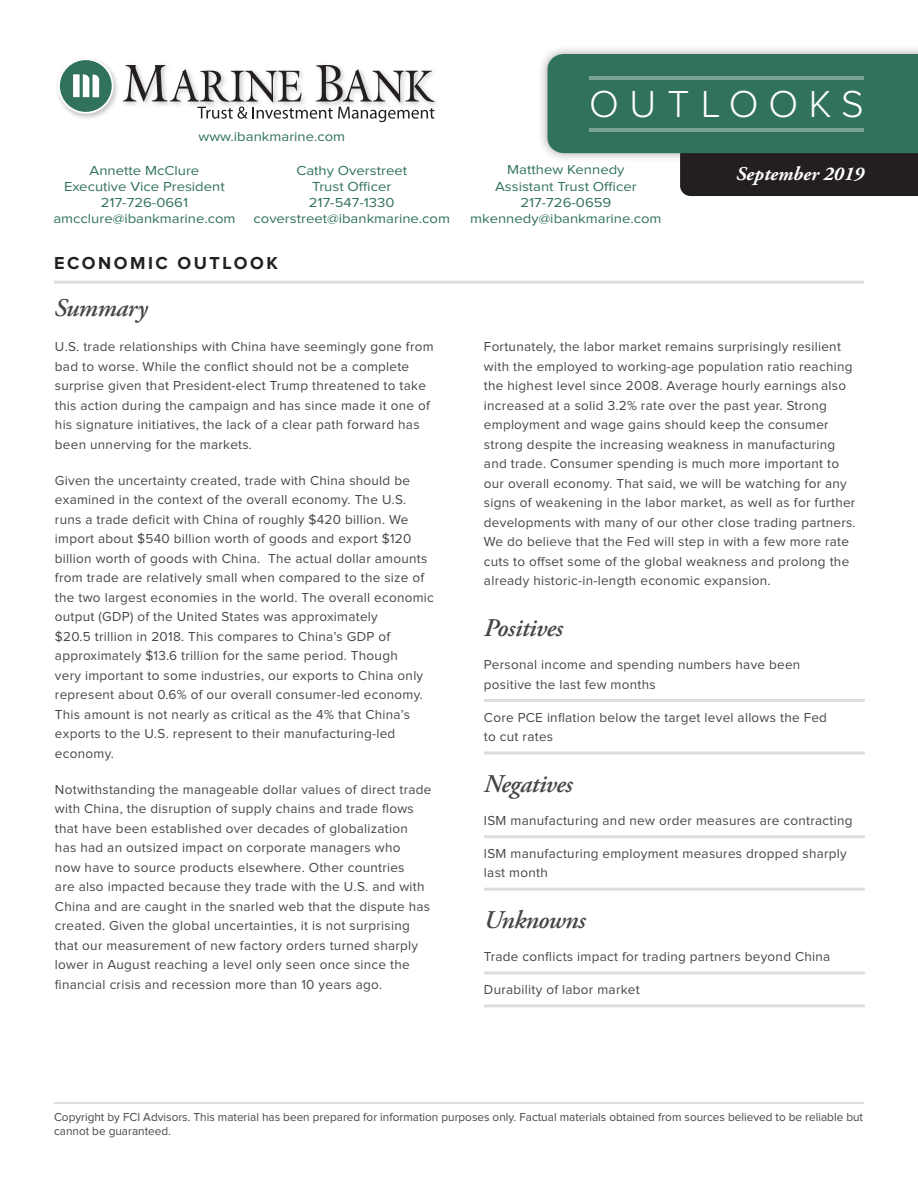
<style>
.page{position:relative;width:918px;height:1188px;background:#fff}
.page>*{position:absolute;margin:0;border:0;box-sizing:border-box;transform-origin:0 0}
.t1{font:300 39px "Proxima Nova";letter-spacing:.27em;color:#fff}
.palatino-main{font:italic 600 25.5px "Adobe Garamond Pro";letter-spacing:-.02em;color:#464747}
.t2{font:italic 700 19.5px "Adobe Garamond Pro";color:#fff}
.t3{font:700 18px "Proxima Nova";letter-spacing:.14em;color:#231f20}
.palatino-main-2{font:13.5px/19.5px "Proxima Nova";letter-spacing:.02em;color:#464747}
.bullets-square{font:13.5px/19.5px "Proxima Nova";letter-spacing:.02em;color:#464747}
.t4{font:13.5px/16.2px "Proxima Nova";color:#31725a;text-align:center;scale:1.1 1}
.t5{font:12px/14.4px "Proxima Nova";color:#464747}
</style>
<div class="page">
<div style="left:538px;top:44px;width:380px;height:119px;background:#231f20;opacity:.38"></div>
<svg style="left:547px;top:54px;width:371px;height:142px"></svg>
<hr style="left:590px;top:76px;width:274px;height:4px;background:#78a393">
<hr style="left:590px;top:128px;width:274px;height:4px;background:#78a393">
<div style="left:732px;top:162px;width:138px;height:29px;background:#231f20"></div>
<hr style="left:484px;top:699px;width:381px;height:3px;background:#dedcdc">
<hr style="left:484px;top:752px;width:381px;height:3px;background:#dedcdc">
<hr style="left:484px;top:835px;width:381px;height:3px;background:#dedcdc">
<hr style="left:484px;top:888px;width:381px;height:3px;background:#dedcdc">
<hr style="left:484px;top:971px;width:381px;height:3px;background:#dedcdc">
<hr style="left:484px;top:1004px;width:381px;height:3px;background:#dedcdc">
<hr style="left:54px;top:281px;width:810px;height:3px;background:#dedcdc">
<hr style="left:54px;top:1102px;width:810px;height:2px;background:#dedcdc">
<svg style="left:123px;top:65px;width:312px;height:57px"></svg>
<img style="left:57px;top:59px;width:61px;height:60px">
<svg style="left:58px;top:59px;width:55px;height:55px"></svg>
<div style="left:60px;top:60px;width:52px;height:52px;background:#31725a;border-radius:50%"></div>
<svg style="left:83px;top:74px;width:16px;height:23px"></svg>
<div style="left:73px;top:74px;width:7px;height:23px;background:#fff"></div>
<h1 class="t1" style="left:589px;top:86px;width:276px">OUTLOOKS</h1>
<p class="t4" style="left:199px;top:129px;width:135px">www.ibankmarine.com</p>
<p class="t4" style="left:253px;top:163px;width:180px">Cathy Overstreet<br>Trust Officer<br>217-547-1330 coverstreet@ibankmarine.com</p>
<p class="t4" style="left:470px;top:162px;width:176px">Matthew Kennedy<br>Assistant Trust Officer<br>217-726-0659 mkennedy@ibankmarine.com</p>
<p class="t4" style="left:53px;top:163px;width:167px">Annette McClure<br>Executive Vice President<br>217-726-0661 amcclure@ibankmarine.com</p>
<p class="t3" style="left:54px;top:254px;width:225px">ECONOMIC OUTLOOK</p>
<p class="palatino-main" style="left:54px;top:293px;width:95px">Summary</p>
<h3 class="t2" style="left:736px;top:162px;width:129px">September 2019</h3>
<p class="palatino-main-2" style="left:55px;top:338px;width:380px">U.S. trade relationships with China have seemingly gone from bad to worse. While the conflict should not be a complete surprise given that President-elect Trump threatened to take this action during the campaign and has since made it one of his signature initiatives, the lack of a clear path forward has been unnerving for the markets.</p>
<p class="palatino-main-2" style="left:55px;top:471px;width:380px">Given the uncertainty created, trade with China should be examined in the context of the overall economy. The U.S. runs a trade deficit with China of roughly $420 billion. We import about $540 billion worth of goods and export $120 billion worth of goods with China. The actual dollar amounts from trade are relatively small when compared to the size of the two largest economies in the world. The overall economic output (GDP) of the United States was approximately<br>$20.5 trillion in 2018. This compares to China’s GDP of approximately $13.6 trillion for the same period. Though<br>very important to some industries, our exports to China only represent about 0.6% of our overall consumer-led economy.<br>This amount is not nearly as critical as the 4% that China’s exports to the U.S. represent to their manufacturing-led economy.</p>
<p class="palatino-main-2" style="left:55px;top:780px;width:378px">Notwithstanding the manageable dollar values of direct trade with China, the disruption of supply chains and trade flows that have been established over decades of globalization has had an outsized impact on corporate managers who<br>now have to source products elsewhere. Other countries<br>are also impacted because they trade with the U.S. and with China and are caught in the snarled web that the dispute has created. Given the global uncertainties, it is not surprising that our measurement of new factory orders turned sharply lower in August reaching a level only seen once since the financial crisis and recession more than 10 years ago.</p>
<p class="palatino-main-2" style="left:484px;top:338px;width:373px">Fortunately, the labor market remains surprisingly resilient with the employed to working-age population ratio reaching the highest level since 2008. Average hourly earnings also increased at a solid 3.2% rate over the past year. Strong employment and wage gains should keep the consumer strong despite the increasing weakness in manufacturing and trade. Consumer spending is much more important to our overall economy. That said, we will be watching for any signs of weakening in the labor market, as well as for further developments with many of our other close trading partners.<br>We do believe that the Fed will step in with a few more rate cuts to offset some of the global weakness and prolong the already historic-in-length economic expansion.</p>
<p class="palatino-main" style="left:484px;top:613px;width:80px">Positives</p>
<p class="bullets-square" style="left:484px;top:655px;width:318px">Personal income and spending numbers have been positive the last few months</p>
<p class="bullets-square" style="left:484px;top:708px;width:345px">Core PCE inflation below the target level allows the Fed to cut rates</p>
<p class="palatino-main" style="left:484px;top:769px;width:90px">Negatives</p>
<p class="bullets-square" style="left:484px;top:811px;width:370px">ISM manufacturing and new order measures are contracting</p>
<p class="bullets-square" style="left:484px;top:844px;width:364px">ISM manufacturing employment measures dropped sharply last month</p>
<p class="palatino-main" style="left:484px;top:905px;width:103px">Unknowns</p>
<p class="bullets-square" style="left:484px;top:947px;width:348px">Trade conflicts impact for trading partners beyond China</p>
<p class="bullets-square" style="left:484px;top:980px;width:157px">Durability of labor market</p>
<p class="t5" style="left:54px;top:1110px;width:811px">Copyright by FCI Advisors. This material has been prepared for information purposes only. Factual materials obtained from sources believed to be reliable but cannot be guaranteed.</p>
</div>
